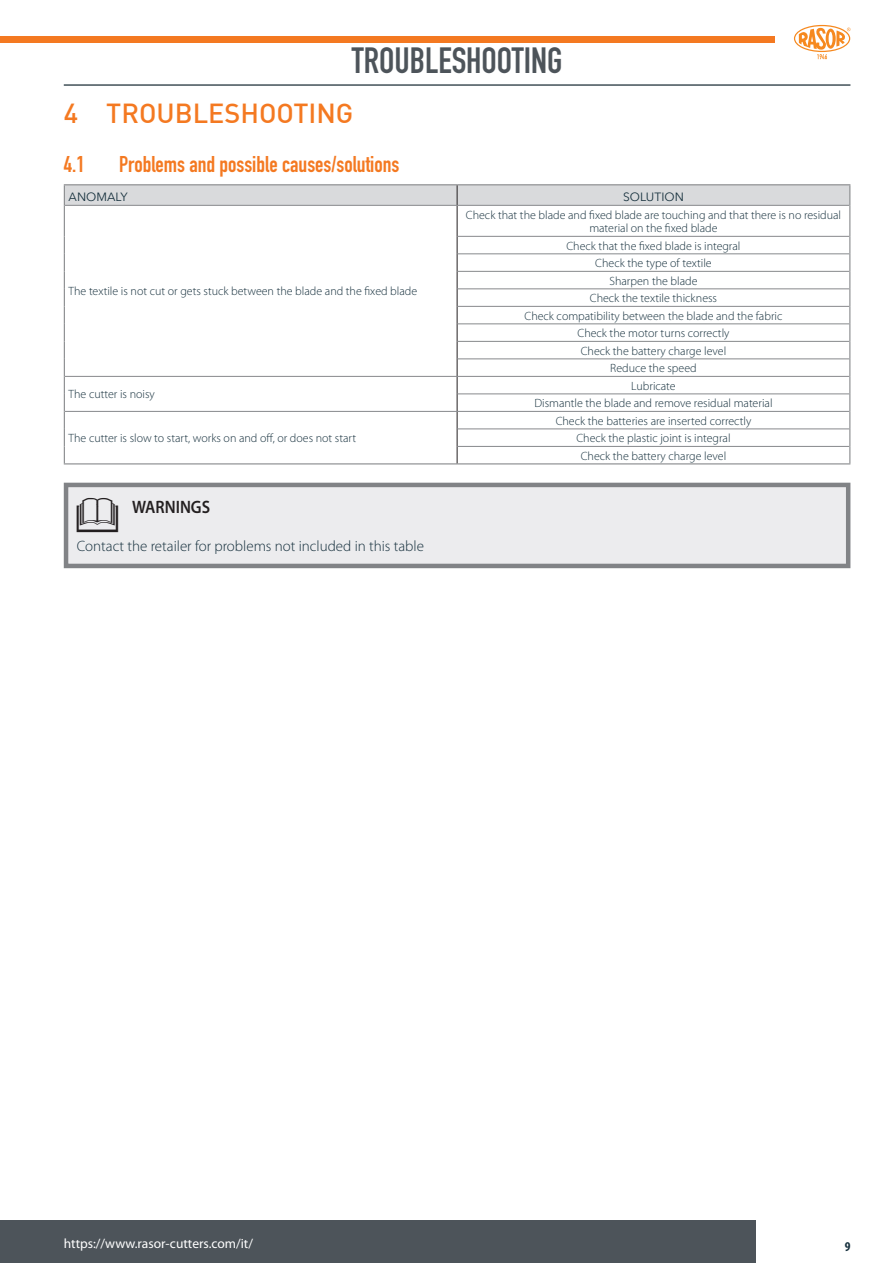
<style>
.page{position:relative;width:893px;height:1263px;background:#fff}
.page>*{position:absolute;margin:0;border:0;box-sizing:border-box;transform-origin:0 0}
.t1{font:40.5px "KLINDEX Simboli";color:#231f20}
.t2{font:700 36px "DIN Condensed";color:#4d545a}
.t3{font:500 27px "DIN";color:#f47921}
.t4{font:700 22.5px "DIN Condensed";color:#f47921}
.t5{font:600 18px "Myriad Pro";color:#231f20;scale:.9 1}
.t6{font:300 15px "Myriad Pro";color:#16303d}
.t7{font:13.5px "Myriad Pro";color:#fff}
.t8{font:700 condensed 13.5px "Myriad Pro";color:#16303d}
.t9{font:300 12px/17.5px "Myriad Pro";color:#16303d;text-align:center}
.t10{font:12px "Avenir Next";color:#16303d}
</style>
<div class="page">
<div style="left:0;top:1220px;width:755px;height:43px;background:#4d545a"></div>
<div style="left:0;top:36px;width:775px;height:7px;background:#f47921"></div>
<hr style="left:64px;top:84px;width:786px;height:2px;background:#425159">
<svg style="left:794px;top:25px;width:56px;height:34px"></svg>
<hr style="left:64px;top:184px;width:393px;height:1px;background:#87898c">
<hr style="left:457px;top:184px;width:393px;height:1px;background:#87898c">
<hr style="left:64px;top:205px;width:1px;height:31px;background:#87898c">
<hr style="left:849px;top:205px;width:1px;height:31px;background:#87898c">
<svg style="left:64px;top:236px;width:1px;height:227px"></svg>
<svg style="left:849px;top:236px;width:1px;height:227px"></svg>
<hr style="left:64px;top:463px;width:393px;height:1px;background:#87898c">
<hr style="left:457px;top:463px;width:393px;height:1px;background:#87898c">
<svg style="left:64px;top:185px;width:786px;height:20px;background:#d5d7d8"></svg>
<hr style="left:457px;top:205px;width:1px;height:31px;background:#231f20">
<svg style="left:457px;top:237px;width:1px;height:226px"></svg>
<hr style="left:65px;top:205px;width:392px;height:1px;background:#87898c">
<hr style="left:457px;top:205px;width:392px;height:1px;background:#87898c">
<hr style="left:457px;top:236px;width:392px;height:1px;background:#87898c">
<hr style="left:457px;top:254px;width:392px;height:1px;background:#87898c">
<hr style="left:457px;top:271px;width:392px;height:1px;background:#87898c">
<hr style="left:457px;top:289px;width:392px;height:1px;background:#87898c">
<hr style="left:457px;top:306px;width:392px;height:1px;background:#87898c">
<hr style="left:457px;top:324px;width:392px;height:1px;background:#87898c">
<hr style="left:457px;top:341px;width:392px;height:1px;background:#87898c">
<hr style="left:457px;top:359px;width:392px;height:1px;background:#87898c">
<hr style="left:65px;top:376px;width:392px;height:1px;background:#87898c">
<hr style="left:457px;top:376px;width:392px;height:1px;background:#87898c">
<hr style="left:457px;top:394px;width:392px;height:1px;background:#87898c">
<hr style="left:65px;top:411px;width:392px;height:1px;background:#87898c">
<hr style="left:457px;top:411px;width:392px;height:1px;background:#87898c">
<hr style="left:457px;top:429px;width:392px;height:1px;background:#87898c">
<hr style="left:457px;top:446px;width:392px;height:1px;background:#87898c">
<div style="left:66px;top:485px;width:782px;height:81px;background:#ececee"></div>
<div style="left:64px;top:483px;width:786px;height:85px;border:4px solid #818386"></div>
<h2 class="t2" style="left:352px;top:36px;width:212px">TROUBLESHOOTING</h2>
<h3 class="t3" style="left:64px;top:96px;width:291px">4 TROUBLESHOOTING</h3>
<h3 class="t4" style="left:64px;top:148px;width:22px">4.1</h3>
<h3 class="t4" style="left:119px;top:148px;width:282px">Problems and possible causes/solutions</h3>
<p class="t10" style="left:69px;top:187px;width:61px">ANOMALY</p>
<p class="t10" style="left:623px;top:187px;width:62px">SOLUTION</p>
<p class="t9" style="left:69px;top:283px;width:350px">The textile is not cut or gets stuck between the blade and the fixed blade</p>
<p class="t9" style="left:466px;top:208px;width:377px;line-height:13.5px">Check that the blade and fixed blade are touching and that there is no residual material on the fixed blade</p>
<p class="t9" style="left:524px;top:237px;width:259px">Check that the fixed blade is integral<br>Check the type of textile<br>Sharpen the blade<br>Check the textile thickness<br>Check compatibility between the blade and the fabric<br>Check the motor turns correctly<br>Check the battery charge level<br>Reduce the speed</p>
<p class="t9" style="left:69px;top:386px;width:88px">The cutter is noisy</p>
<p class="t9" style="left:534px;top:377px;width:240px">Lubricate<br>Dismantle the blade and remove residual material</p>
<p class="t9" style="left:69px;top:430px;width:289px">The cutter is slow to start, works on and off, or does not start</p>
<p class="t9" style="left:556px;top:412px;width:197px">Check the batteries are inserted correctly<br>Check the plastic joint is integral<br>Check the battery charge level</p>
<h1 class="t1" style="left:77px;top:492px;width:43px">l</h1>
<h3 class="t5" style="left:132px;top:497px;width:88px">WARNINGS</h3>
<p class="t6" style="left:77px;top:538px;width:349px">Contact the retailer for problems not included in this table</p>
<p class="t7" style="left:64px;top:1236px;width:191px">https://www.rasor-cutters.com/it/</p>
<p class="t8" style="left:845px;top:1239px;width:7px">9</p>
</div>
